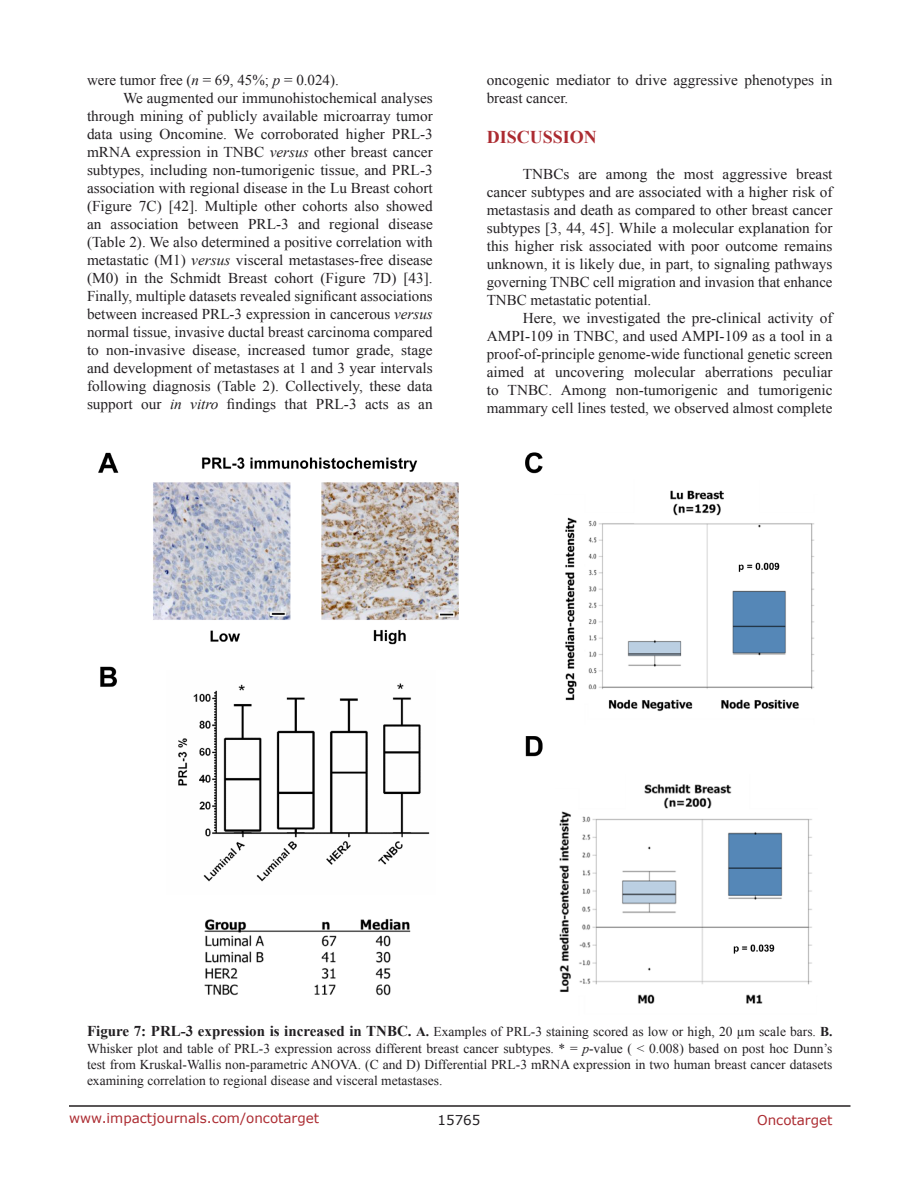
<style>
.page{position:relative;width:918px;height:1188px;background:#fff}
.page>*{position:absolute;margin:0;border:0;box-sizing:border-box;transform-origin:0 0}
.Heading{font:700 18px "Times New Roman";color:#ac2b31}
.BodyText{font:15px/18px "Times New Roman";color:#221f22;text-align:justify}
.FigureText{font:13.5px/16.2px "Times New Roman";color:#221f22;text-align:justify}
.t1{font:13.5px "Verdana";color:#ac2b31}
.t2{font:13.5px "Verdana";color:#221f22}
.s1{font-style:italic}
.s2{font-weight:700;font-size:15px}
.s3{font-weight:700}
</style>
<div class="page">
<hr style="left:69px;top:1105px;width:781px;height:2px;background:#231f20">
<img style="left:98px;top:452px;width:717px;height:552px">
<p class="BodyText" style="left:87px;top:71px;width:253px">were tumor free (<span class="s1">n</span> = 69, 45%; <span class="s1">p</span> = 0.024).</p>
<p class="BodyText" style="left:87px;top:89px;width:347px;text-indent:36px">We augmented our immunohistochemical analyses through mining of publicly available microarray tumor data using Oncomine. We corroborated higher PRL-3 mRNA expression in TNBC <span class="s1">versus</span> other breast cancer subtypes, including non-tumorigenic tissue, and PRL-3 association with regional disease in the Lu Breast cohort (Figure 7C) [42]. Multiple other cohorts also showed an association between PRL-3 and regional disease (Table 2). We also determined a positive correlation with metastatic (M1) <span class="s1">versus</span> visceral metastases-free disease (M0) in the Schmidt Breast cohort (Figure 7D) [43].<br>Finally, multiple datasets revealed significant associations between increased PRL-3 expression in cancerous <span class="s1">versus </span>normal tissue, invasive ductal breast carcinoma compared to non-invasive disease, increased tumor grade, stage and development of metastases at 1 and 3 year intervals following diagnosis (Table 2). Collectively, these data support our <span class="s1">in vitro</span> findings that PRL-3 acts as an</p>
<p class="BodyText" style="left:487px;top:71px;width:347px">oncogenic mediator to drive aggressive phenotypes in breast cancer.</p>
<p class="Heading" style="left:487px;top:125px;width:112px">DISCUSSION</p>
<p class="BodyText" style="left:487px;top:165px;width:347px;text-indent:36px">TNBCs are among the most aggressive breast cancer subtypes and are associated with a higher risk of metastasis and death as compared to other breast cancer subtypes [3, 44, 45]. While a molecular explanation for this higher risk associated with poor outcome remains unknown, it is likely due, in part, to signaling pathways governing TNBC cell migration and invasion that enhance TNBC metastatic potential.</p>
<p class="BodyText" style="left:487px;top:309px;width:347px;text-indent:36px">Here, we investigated the pre-clinical activity of AMPI-109 in TNBC, and used AMPI-109 as a tool in a proof-of-principle genome-wide functional genetic screen aimed at uncovering molecular aberrations peculiar to TNBC. Among non-tumorigenic and tumorigenic mammary cell lines tested, we observed almost complete</p>
<p class="FigureText" style="left:87px;top:1024px;width:747px"><span class="s2">Figure 7: PRL-3 expression is increased in TNBC.</span> <span class="s3">A.</span> Examples of PRL-3 staining scored as low or high, 20 µm scale bars. <span class="s3">B.<br></span>Whisker plot and table of PRL-3 expression across different breast cancer subtypes. * = <span class="s1">p</span>-value ( &lt; 0.008) based on post hoc Dunn’s test from Kruskal-Wallis non-parametric ANOVA. (C and D) Differential PRL-3 mRNA expression in two human breast cancer datasets examining correlation to regional disease and visceral metastases.</p>
<p class="t1" style="left:69px;top:1109px;width:252px">www.impactjournals.com/oncotarget</p>
<p class="t2" style="left:438px;top:1111px;width:44px">15765</p>
<p class="t1" style="left:757px;top:1111px;width:77px">Oncotarget</p>
</div>
